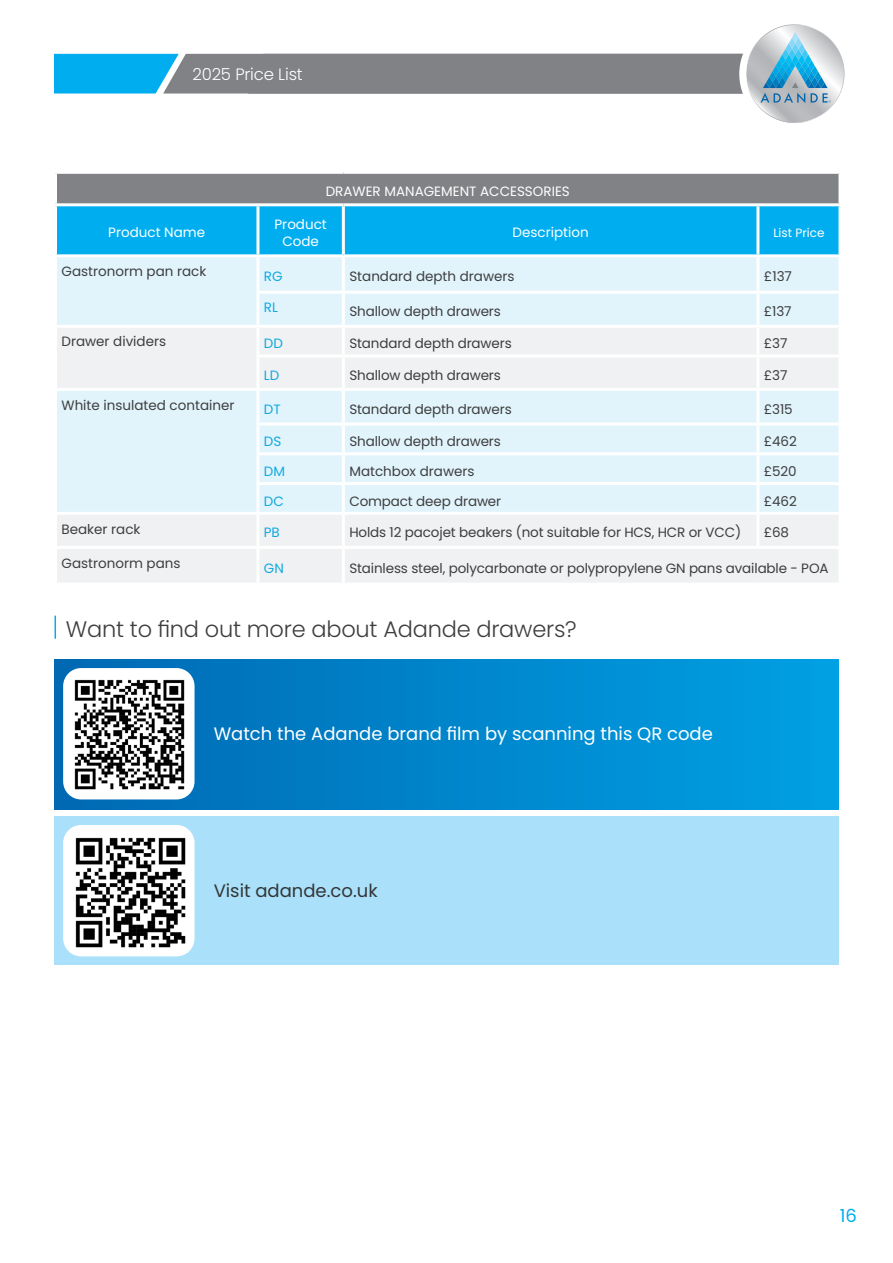
<style>
.page{position:relative;width:893px;height:1263px;background:#fff}
.page>*{position:absolute;margin:0;border:0;box-sizing:border-box;transform-origin:0 0}
.t1{font:300 22.5px "Poppins";letter-spacing:-.01em;color:#3e3e3f}
.t2{font:18px "Poppins";color:#fff}
.t3{font:18px "Poppins";color:#333638}
.t4{font:18px "Poppins";color:#00aeef}
.t5{font:300 16.5px "Poppins";letter-spacing:-.01em;color:#fff}
.t6{font:13.5px "Poppins";letter-spacing:-.01em;color:#3e3e3f}
.t7{font:13.5px/16.2px "Poppins";color:#fff;text-align:center}
.t8{font:13.5px "Poppins";letter-spacing:-.01em;color:#12a9e1}
.t9{font:12px "Poppins";color:#fff}
</style>
<div class="page">
<div style="left:56px;top:172px;width:784px;height:33px;background:#808285"></div>
<div style="left:57px;top:206px;width:781px;height:48px;background:#00aeef"></div>
<div style="left:343px;top:205px;width:415px;height:51px;background:#00aeef"></div>
<div style="left:57px;top:257px;width:781px;height:68px;background:#e1f4fc"></div>
<svg style="left:57px;top:328px;width:781px;height:254px;fill:#f0f1f2"></svg>
<hr style="left:342px;top:257px;width:3px;height:34px;background:#fff">
<hr style="left:756px;top:257px;width:3px;height:34px;background:#fff">
<hr style="left:256px;top:291px;width:87px;height:3px;background:#fff">
<hr style="left:343px;top:291px;width:415px;height:3px;background:#fff">
<hr style="left:342px;top:294px;width:3px;height:31px;background:#fff">
<hr style="left:758px;top:291px;width:83px;height:3px;background:#fff">
<hr style="left:756px;top:294px;width:3px;height:31px;background:#fff">
<hr style="left:342px;top:328px;width:3px;height:26px;background:#fff">
<hr style="left:756px;top:328px;width:3px;height:26px;background:#fff">
<hr style="left:256px;top:354px;width:87px;height:3px;background:#fff">
<hr style="left:343px;top:354px;width:415px;height:3px;background:#fff">
<hr style="left:342px;top:357px;width:3px;height:31px;background:#fff">
<hr style="left:758px;top:354px;width:83px;height:3px;background:#fff">
<hr style="left:756px;top:357px;width:3px;height:31px;background:#fff">
<hr style="left:54px;top:388px;width:204px;height:3px;background:#fff">
<hr style="left:258px;top:388px;width:85px;height:3px;background:#fff">
<hr style="left:343px;top:388px;width:415px;height:3px;background:#fff">
<hr style="left:342px;top:391px;width:3px;height:31px;background:#fff">
<hr style="left:758px;top:388px;width:83px;height:3px;background:#fff">
<hr style="left:756px;top:391px;width:3px;height:31px;background:#fff">
<hr style="left:256px;top:422px;width:87px;height:3px;background:#fff">
<hr style="left:343px;top:422px;width:415px;height:3px;background:#fff">
<hr style="left:342px;top:425px;width:3px;height:27px;background:#fff">
<hr style="left:758px;top:422px;width:83px;height:3px;background:#fff">
<hr style="left:756px;top:425px;width:3px;height:27px;background:#fff">
<hr style="left:256px;top:452px;width:87px;height:3px;background:#fff">
<hr style="left:343px;top:452px;width:415px;height:3px;background:#fff">
<hr style="left:342px;top:455px;width:3px;height:27px;background:#fff">
<hr style="left:758px;top:452px;width:83px;height:3px;background:#fff">
<hr style="left:756px;top:455px;width:3px;height:27px;background:#fff">
<hr style="left:256px;top:482px;width:87px;height:3px;background:#fff">
<hr style="left:343px;top:482px;width:415px;height:3px;background:#fff">
<hr style="left:342px;top:485px;width:3px;height:27px;background:#fff">
<hr style="left:758px;top:482px;width:83px;height:3px;background:#fff">
<hr style="left:756px;top:485px;width:3px;height:27px;background:#fff">
<hr style="left:54px;top:512px;width:204px;height:3px;background:#fff">
<hr style="left:258px;top:512px;width:85px;height:3px;background:#fff">
<hr style="left:343px;top:512px;width:415px;height:3px;background:#fff">
<hr style="left:342px;top:515px;width:3px;height:31px;background:#fff">
<hr style="left:758px;top:512px;width:83px;height:3px;background:#fff">
<hr style="left:756px;top:515px;width:3px;height:31px;background:#fff">
<hr style="left:54px;top:546px;width:204px;height:3px;background:#fff">
<hr style="left:258px;top:546px;width:85px;height:3px;background:#fff">
<hr style="left:343px;top:546px;width:415px;height:3px;background:#fff">
<hr style="left:342px;top:549px;width:3px;height:34px;background:#fff">
<hr style="left:758px;top:546px;width:83px;height:3px;background:#fff">
<hr style="left:54px;top:171px;width:204px;height:3px;background:#fff">
<hr style="left:54px;top:174px;width:3px;height:29px;background:#fff">
<hr style="left:258px;top:171px;width:85px;height:3px;background:#fff">
<hr style="left:343px;top:171px;width:415px;height:3px;background:#fff">
<hr style="left:758px;top:171px;width:83px;height:3px;background:#fff">
<hr style="left:838px;top:174px;width:3px;height:29px;background:#fff">
<hr style="left:54px;top:203px;width:204px;height:3px;background:#fff">
<hr style="left:258px;top:203px;width:85px;height:3px;background:#fff">
<hr style="left:256px;top:206px;width:3px;height:48px;background:#fff">
<hr style="left:343px;top:203px;width:415px;height:3px;background:#fff">
<hr style="left:342px;top:206px;width:3px;height:48px;background:#fff">
<hr style="left:758px;top:203px;width:83px;height:3px;background:#fff">
<hr style="left:756px;top:206px;width:3px;height:48px;background:#fff">
<hr style="left:343px;top:254px;width:415px;height:3px;background:#fff">
<hr style="left:256px;top:257px;width:3px;height:34px;background:#fff">
<hr style="left:256px;top:294px;width:3px;height:31px;background:#fff">
<hr style="left:256px;top:328px;width:3px;height:26px;background:#fff">
<hr style="left:256px;top:357px;width:3px;height:31px;background:#fff">
<hr style="left:256px;top:391px;width:3px;height:31px;background:#fff">
<hr style="left:256px;top:425px;width:3px;height:27px;background:#fff">
<hr style="left:256px;top:455px;width:3px;height:27px;background:#fff">
<hr style="left:256px;top:485px;width:3px;height:27px;background:#fff">
<hr style="left:256px;top:515px;width:3px;height:31px;background:#fff">
<hr style="left:256px;top:549px;width:3px;height:34px;background:#fff">
<svg style="left:54px;top:24px;width:790px;height:99px"></svg>
<svg style="left:55px;top:616px;width:1px;height:23px"></svg>
<div style="left:54px;top:816px;width:785px;height:149px;background:#aae0f9"></div>
<div style="left:54px;top:659px;width:785px;height:150px;background:linear-gradient(to right,#066cb4,#009fe2)"></div>
<div style="left:63px;top:668px;width:132px;height:131px;background:#fff;border-radius:18px"></div>
<div style="left:63px;top:825px;width:132px;height:131px;background:#fff;border-radius:18px"></div>
<img style="left:74px;top:679px;width:111px;height:111px">
<img style="left:75px;top:837px;width:111px;height:111px">
<p class="t5" style="left:192px;top:65px;width:112px">2025 Price List</p>
<p class="t7" style="left:326px;top:183px;width:246px">DRAWER MANAGEMENT ACCESSORIES</p>
<p class="t7" style="left:108px;top:225px;width:98px">Product Name</p>
<p class="t7" style="left:274px;top:217px;width:54px">Product<br>Code</p>
<p class="t7" style="left:513px;top:225px;width:78px">Description</p>
<p class="t9" style="left:773px;top:225px;width:53px">List Price</p>
<p class="t6" style="left:62px;top:263px;width:146px">Gastronorm pan rack</p>
<p class="t8" style="left:264px;top:269px;width:20px">RG</p>
<p class="t6" style="left:349px;top:269px;width:167px">Standard depth drawers</p>
<p class="t6" style="left:764px;top:269px;width:30px">£137</p>
<p class="t8" style="left:264px;top:300px;width:15px">RL</p>
<p class="t6" style="left:349px;top:304px;width:153px">Shallow depth drawers</p>
<p class="t6" style="left:764px;top:304px;width:29px">£137</p>
<p class="t6" style="left:62px;top:334px;width:106px">Drawer dividers</p>
<p class="t8" style="left:264px;top:336px;width:20px">DD</p>
<p class="t6" style="left:349px;top:336px;width:164px">Standard depth drawers</p>
<p class="t6" style="left:764px;top:336px;width:25px">£37</p>
<p class="t8" style="left:264px;top:367px;width:17px">LD</p>
<p class="t6" style="left:349px;top:367px;width:153px">Shallow depth drawers</p>
<p class="t6" style="left:764px;top:367px;width:25px">£37</p>
<p class="t6" style="left:62px;top:397px;width:175px">White insulated container</p>
<p class="t8" style="left:264px;top:401px;width:18px">DT</p>
<p class="t6" style="left:349px;top:401px;width:164px">Standard depth drawers</p>
<p class="t6" style="left:764px;top:401px;width:30px">£315</p>
<p class="t8" style="left:264px;top:433px;width:19px">DS</p>
<p class="t6" style="left:349px;top:433px;width:153px">Shallow depth drawers</p>
<p class="t6" style="left:764px;top:433px;width:34px">£462</p>
<p class="t8" style="left:264px;top:463px;width:23px">DM</p>
<p class="t6" style="left:349px;top:463px;width:127px">Matchbox drawers</p>
<p class="t6" style="left:764px;top:463px;width:34px">£520</p>
<p class="t8" style="left:264px;top:493px;width:21px">DC</p>
<p class="t6" style="left:349px;top:493px;width:153px">Compact deep drawer</p>
<p class="t6" style="left:764px;top:493px;width:34px">£462</p>
<p class="t6" style="left:62px;top:521px;width:81px">Beaker rack</p>
<p class="t8" style="left:264px;top:525px;width:17px">PB</p>
<p class="t6" style="left:349px;top:525px;width:393px">Holds 12 pacojet beakers (not suitable for HCS, HCR or VCC)</p>
<p class="t6" style="left:764px;top:525px;width:27px">£68</p>
<p class="t6" style="left:62px;top:555px;width:121px">Gastronorm pans</p>
<p class="t8" style="left:264px;top:560px;width:21px">GN</p>
<p class="t6" style="left:349px;top:560px;width:481px">Stainless steel, polycarbonate or polypropylene GN pans available - POA</p>
<p class="t1" style="left:66px;top:616px;width:512px">Want to find out more about Adande drawers?</p>
<p class="t2" style="left:214px;top:723px;width:501px">Watch the Adande brand film by scanning this QR code</p>
<p class="t3" style="left:214px;top:880px;width:165px">Visit adande.co.uk</p>
<p class="t4" style="left:840px;top:1205px;width:19px">16</p>
</div>
